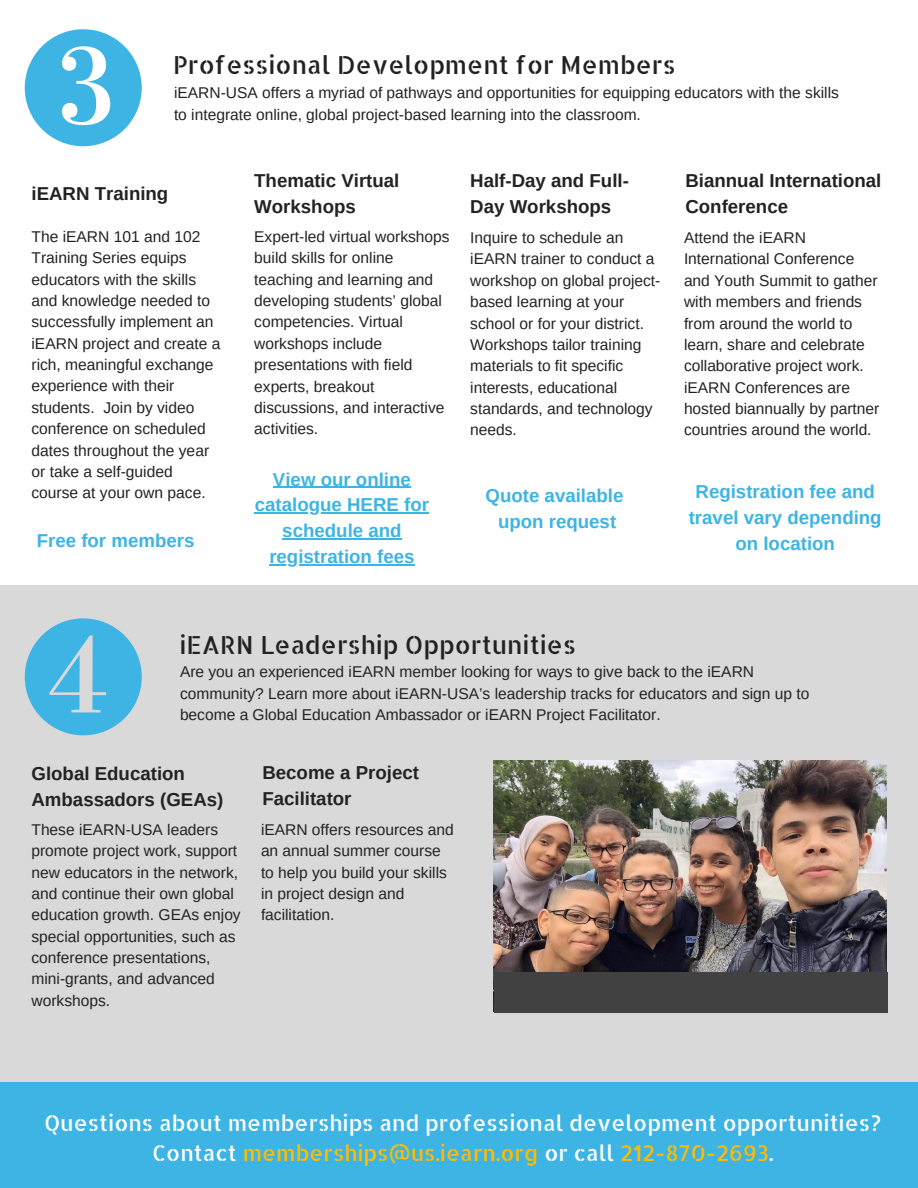
<style>
.page{position:relative;width:918px;height:1188px;background:#fff}
.page>*{position:absolute;margin:0;border:0;box-sizing:border-box;transform-origin:0 0}
.t1{font:24.9px "Allerta Stencil";color:#222}
.t2{font:21.75px/30.3px "Allerta Stencil";color:#fff;text-align:center}
.t3{font:700 18.75px/25.8px "Arimo";color:#222}
.t4{font:700 18.75px/25.8px "Arimo";color:#3db4e4;text-align:center}
.t5{font:15.6px/21.3px "Arimo";color:#222}
.s1{color:#ffbc00}
</style>
<div class="page">
<div style="left:0;top:585px;width:918px;height:499px;background:#d9d9d9"></div>
<div style="left:0;top:1082px;width:918px;height:106px;background:#3db4e4"></div>
<hr style="left:273px;top:487px;width:138px;height:1px;background:#3db4e4">
<hr style="left:255px;top:513px;width:174px;height:1px;background:#3db4e4">
<hr style="left:282px;top:538px;width:120px;height:2px;background:#3db4e4">
<hr style="left:269px;top:564px;width:146px;height:1px;background:#3db4e4">
<svg style="left:25px;top:29px;width:117px;height:117px"></svg>
<svg style="left:25px;top:618px;width:117px;height:117px"></svg>
<img style="left:493px;top:761px;width:394px;height:251px">
<div style="left:494px;top:972px;width:394px;height:40px;background:#414141"></div>
<h1 class="t1" style="left:173px;top:49px;width:504px">Professional Development for Members</h1>
<p class="t5" style="left:174px;top:82px;width:666px">iEARN-USA offers a myriad of pathways and opportunities for equipping educators with the skills to integrate online, global project-based learning into the classroom.</p>
<p class="t3" style="left:32px;top:181px;width:138px">iEARN Training</p>
<p class="t5" style="left:32px;top:226px;width:190px">The iEARN 101 and 102<br>Training Series equips educators with the skills and knowledge needed to successfully implement an iEARN project and create a rich, meaningful exchange experience with their students. Join by video conference on scheduled dates throughout the year or take a self-guided course at your own pace.</p>
<p class="t4" style="left:37px;top:528px;width:159px">Free for members</p>
<p class="t3" style="left:254px;top:167px;width:147px">Thematic Virtual<br>Workshops</p>
<p class="t3" style="left:470px;top:167px;width:160px">Half-Day and Full-<br>Day Workshops</p>
<p class="t3" style="left:685px;top:168px;width:198px">Biannual International<br>Conference</p>
<p class="t5" style="left:254px;top:226px;width:197px">Expert-led virtual workshops build skills for online teaching and learning and developing students’ global competencies. Virtual workshops include presentations with field experts, breakout discussions, and interactive activities.</p>
<p class="t5" style="left:470px;top:227px;width:192px">Inquire to schedule an iEARN trainer to conduct a workshop on global project&shy;based learning at your school or for your district.<br>Workshops tailor training materials to fit specific interests, educational standards, and technology needs.</p>
<p class="t5" style="left:684px;top:227px;width:197px">Attend the iEARN<br>International Conference and Youth Summit to gather with members and friends from around the world to learn, share and celebrate collaborative project work. iEARN Conferences are hosted biannually by partner countries around the world.</p>
<p class="t4" style="left:255px;top:466px;width:176px">View our online catalogue HERE for schedule and registration fees</p>
<p class="t4" style="left:486px;top:483px;width:139px">Quote available upon request</p>
<p class="t4" style="left:689px;top:479px;width:194px">Registration fee and travel vary depending on location</p>
<h1 class="t1" style="left:179px;top:628px;width:398px">iEARN Leadership Opportunities</h1>
<p class="t5" style="left:180px;top:661px;width:631px">Are you an experienced iEARN member looking for ways to give back to the iEARN community? Learn more about iEARN-USA’s leadership tracks for educators and sign up to become a Global Education Ambassador or iEARN Project Facilitator.</p>
<p class="t3" style="left:32px;top:760px;width:193px">Global Education<br>Ambassadors (GEAs)</p>
<p class="t3" style="left:262px;top:760px;width:158px">Become a Project<br>Facilitator</p>
<p class="t5" style="left:32px;top:819px;width:211px">These iEARN-USA leaders promote project work, support new educators in the network, and continue their own global education growth. GEAs enjoy special opportunities, such as conference presentations, mini-grants, and advanced workshops.</p>
<p class="t5" style="left:261px;top:819px;width:194px">iEARN offers resources and an annual summer course to help you build your skills in project design and facilitation.</p>
<h2 class="t2" style="left:44px;top:1107px;width:838px">Questions about memberships and professional development opportunities?<br>Contact <span class="s1">memberships@us.iearn.org</span> or call <span class="s1">212-870-2693</span>.</h2>
</div>
